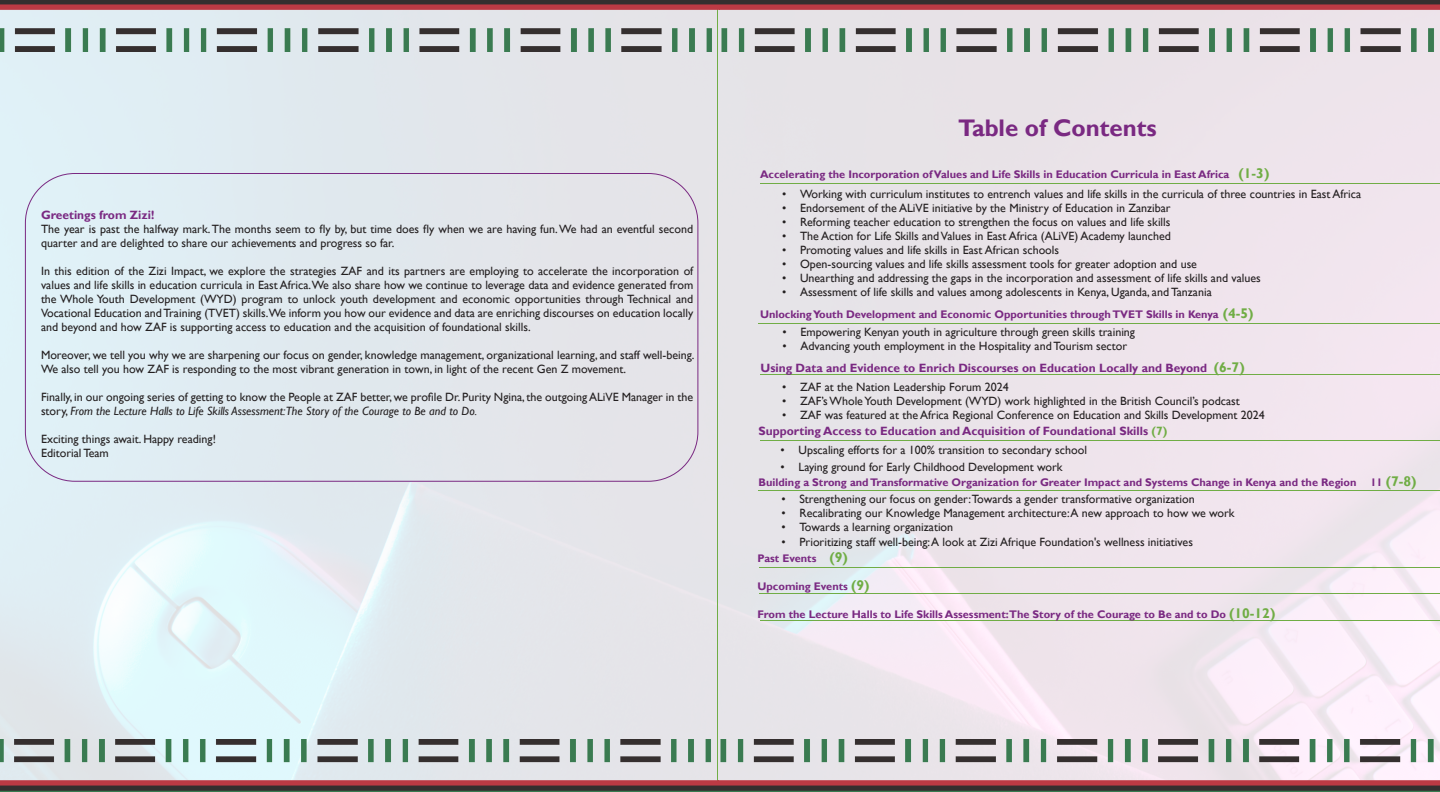
<style>
.page{position:relative;width:1440px;height:792px;background:#fff}
.page>*{position:absolute;margin:0;border:0;box-sizing:border-box;transform-origin:0 0}
.t1{font:700 24px "Gill Sans";color:#7a2982}
.t2{font:700 14px "Gill Sans";color:#70ad45}
.t3{font:12px/14px "Gill Sans";color:#231f20}
.t4{font:700 12px "Gill Sans";color:#7a2982}
.t5{font:700 11px "Gill Sans";color:#7a2982}
.s1{font-style:italic}
.s2{font-size:14px;color:#70ad45}
.s3{color:#70ad45}
.s4{font-size:11px;color:#7a2982}
</style>
<div class="page">
<img style="left:0;top:51px;width:1440px;height:688px">
<hr style="left:760px;top:183px;width:680px;height:1px;background:#70ad45">
<hr style="left:758px;top:323px;width:682px;height:1px;background:#70ad45">
<hr style="left:758px;top:490px;width:682px;height:1px;background:#70ad45">
<hr style="left:760px;top:567px;width:680px;height:1px;background:#70ad45">
<hr style="left:760px;top:620px;width:680px;height:1px;background:#70ad45">
<hr style="left:760px;top:593px;width:680px;height:1px;background:#70ad45">
<hr style="left:760px;top:374px;width:680px;height:1px;background:#70ad45">
<hr style="left:718px;top:0;width:1px;height:792px;background:#70ad45">
<img style="left:0;top:739px;width:1440px;height:53px">
<img style="left:0;top:0;width:1440px;height:51px">
<hr style="left:760px;top:440px;width:680px;height:1px;background:#70ad45">
<p class="t4" style="left:41px;top:208px;width:115px">Greetings from Zizi!</p>
<p class="t3" style="left:41px;top:222px;width:654px">The year is past the halfway mark. The months seem to fly by, but time does fly when we are having fun. We had an eventful second quarter and are delighted to share our achievements and progress so far.</p>
<p class="t3" style="left:41px;top:264px;width:654px;text-align:justify">In this edition of the Zizi Impact, we explore the strategies ZAF and its partners are employing to accelerate the incorporation of values and life skills in education curricula in East Africa.We also share how we continue to leverage data and evidence generated from the Whole Youth Development (WYD) program to unlock youth development and economic opportunities through Technical and Vocational Education and Training (TVET) skills.We inform you how our evidence and data are enriching discourses on education locally and beyond and how ZAF is supporting access to education and the acquisition of foundational skills.</p>
<p class="t3" style="left:41px;top:348px;width:655px">Moreover, we tell you why we are sharpening our focus on gender, knowledge management, organizational learning, and staff well-being.<br>We also tell you how ZAF is responding to the most vibrant generation in town, in light of the recent Gen Z movement.</p>
<p class="t3" style="left:41px;top:390px;width:654px">Finally, in our ongoing series of getting to know the People at ZAF better, we profile Dr. Purity Ngina, the outgoing ALiVE Manager in the story, <span class="s1">From the Lecture Halls to Life Skills Assessment:The Story of the Courage to Be and to Do.</span></p>
<p class="t3" style="left:41px;top:432px;width:176px">Exciting things await. Happy reading!</p>
<p class="t3" style="left:41px;top:446px;width:69px">Editorial Team</p>
<p class="t1" style="left:958px;top:113px;width:200px">Table of Contents</p>
<p class="t5" style="left:760px;top:168px;width:511px">Accelerating the Incorporation of Values and Life Skills in Education Curricula in East Africa <span class="s2">(1-3)</span></p>
<p class="t3" style="left:782px;top:188px;width:581px">• Working with curriculum institutes to entrench values and life skills in the curricula of three countries in East Africa</p>
<p class="t3" style="left:782px;top:202px;width:390px">• Endorsement of the ALiVE initiative by the Ministry of Education in Zanzibar</p>
<p class="t3" style="left:782px;top:216px;width:390px">• Reforming teacher education to strengthen the focus on values and life skills</p>
<p class="t3" style="left:782px;top:230px;width:391px">• The Action for Life Skills and Values in East Africa (ALiVE) Academy launched</p>
<p class="t3" style="left:782px;top:244px;width:279px">• Promoting values and life skills in East African schools</p>
<p class="t3" style="left:782px;top:258px;width:417px">• Open-sourcing values and life skills assessment tools for greater adoption and use</p>
<p class="t3" style="left:782px;top:272px;width:480px">• Unearthing and addressing the gaps in the incorporation and assessment of life skills and values</p>
<p class="t3" style="left:782px;top:286px;width:431px">• Assessment of life skills and values among adolescents in Kenya, Uganda, and Tanzania</p>
<p class="t5" style="left:760px;top:308px;width:495px">Unlocking Youth Development and Economic Opportunities through TVET Skills in Kenya <span class="s2">(4-5)</span></p>
<p class="t3" style="left:783px;top:325px;width:354px">• Empowering Kenyan youth in agriculture through green skills training</p>
<p class="t3" style="left:783px;top:339px;width:346px">• Advancing youth employment in the Hospitality and Tourism sector</p>
<p class="t4" style="left:760px;top:361px;width:486px">Using Data and Evidence to Enrich Discourses on Education Locally and Beyond <span class="s2">(6-7)</span></p>
<p class="t3" style="left:782px;top:380px;width:228px">• ZAF at the Nation Leadership Forum 2024</p>
<p class="t3" style="left:782px;top:394px;width:459px">• ZAF’s Whole Youth Development (WYD) work highlighted in the British Council’s podcast</p>
<p class="t3" style="left:782px;top:408px;width:484px">• ZAF was featured at the Africa Regional Conference on Education and Skills Development 2024</p>
<p class="t4" style="left:758px;top:423px;width:410px">Supporting Access to Education and Acquisition of Foundational Skills <span class="s3">(7)</span></p>
<p class="t3" style="left:781px;top:443px;width:308px">• Upscaling efforts for a 100% transition to secondary school</p>
<p class="t3" style="left:781px;top:460px;width:284px">• Laying ground for Early Childhood Development work</p>
<p class="t5" style="left:758px;top:476px;width:600px">Building a Strong and Transformative Organization for Greater Impact and Systems Change in Kenya and the Region</p>
<p class="t2" style="left:1370px;top:473px;width:48px"><span class="s4">11</span> (7-8)</p>
<p class="t3" style="left:782px;top:492px;width:415px">• Strengthening our focus on gender:Towards a gender transformative organization</p>
<p class="t3" style="left:782px;top:506px;width:455px">• Recalibrating our Knowledge Management architecture: A new approach to how we work</p>
<p class="t3" style="left:782px;top:520px;width:173px">• Towards a learning organization</p>
<p class="t3" style="left:782px;top:535px;width:413px">• Prioritizing staff well-being: A look at Zizi Afrique Foundation's wellness initiatives</p>
<p class="t5" style="left:758px;top:552px;width:92px">Past Events <span class="s2">(9)</span></p>
<p class="t5" style="left:758px;top:580px;width:114px">Upcoming Events <span class="s2">(9)</span></p>
<p class="t5" style="left:758px;top:608px;width:519px">From the Lecture Halls to Life Skills Assessment:The Story of the Courage to Be and to Do <span class="s2">(10-12)</span></p>
</div>
